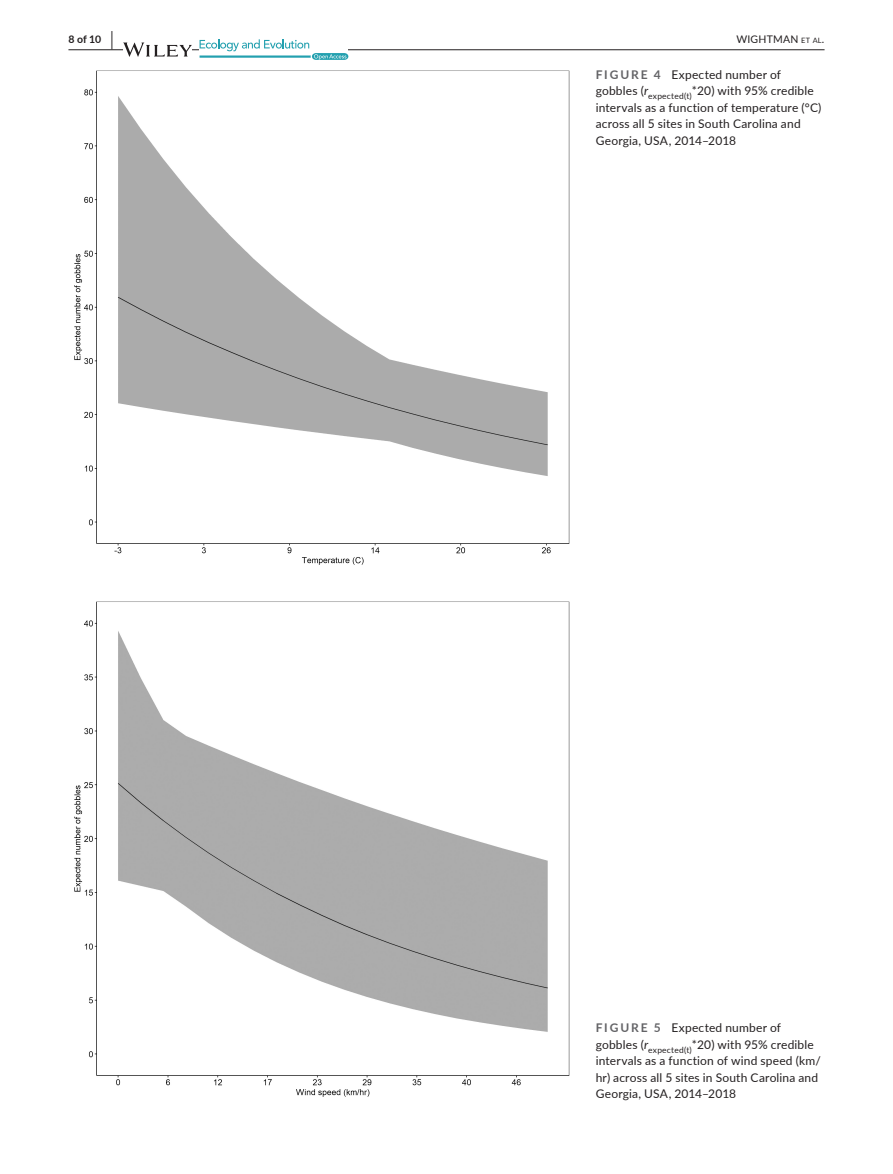
<style>
.page{position:relative;width:893px;height:1174px;background:#fff}
.page>*{position:absolute;margin:0;border:0;box-sizing:border-box;transform-origin:0 0}
.t1{font:12px/16.5px "Lato";letter-spacing:.015em;color:#231f20}
.t2{font:10.5px "Lato";letter-spacing:.02em;color:#231f20}
.t3{font:700 10.5px "Lato";color:#231f20}
.s1{font-size:19.5px}
.s2{font-size:7.35px}
.s3{font-weight:700;color:#636366}
.s4{font-style:italic}
</style>
<div class="page">
<hr style="left:68px;top:49px;width:756px;height:1px;background:#231f20">
<svg style="left:123px;top:42px;width:69px;height:15px"></svg>
<svg style="left:200px;top:39px;width:148px;height:21px"></svg>
<img style="left:74px;top:70px;width:496px;height:495px">
<img style="left:74px;top:601px;width:496px;height:496px">
<p class="t3" style="left:68px;top:31px;width:46px">8 of 10 <span class="s1">|</span></p>
<p class="t2" style="left:736px;top:31px;width:90px">WIGHTMAN <span class="s2">et al</span>.</p>
<p class="t1" style="left:596px;top:66px;width:227px"><span class="s3">FIGURE 4</span> Expected number of gobbles (<span class="s4">r</span><sub>expected(t)</sub>*20) with 95% credible intervals as a function of temperature (°C) across all 5 sites in South Carolina and Georgia, USA, 2014–2018</p>
<p class="t1" style="left:596px;top:1019px;width:226px"><span class="s3">FIGURE 5</span> Expected number of gobbles (<span class="s4">r</span><sub>expected(t)</sub>*20) with 95% credible intervals as a function of wind speed (km/ hr) across all 5 sites in South Carolina and Georgia, USA, 2014–2018</p>
</div>
